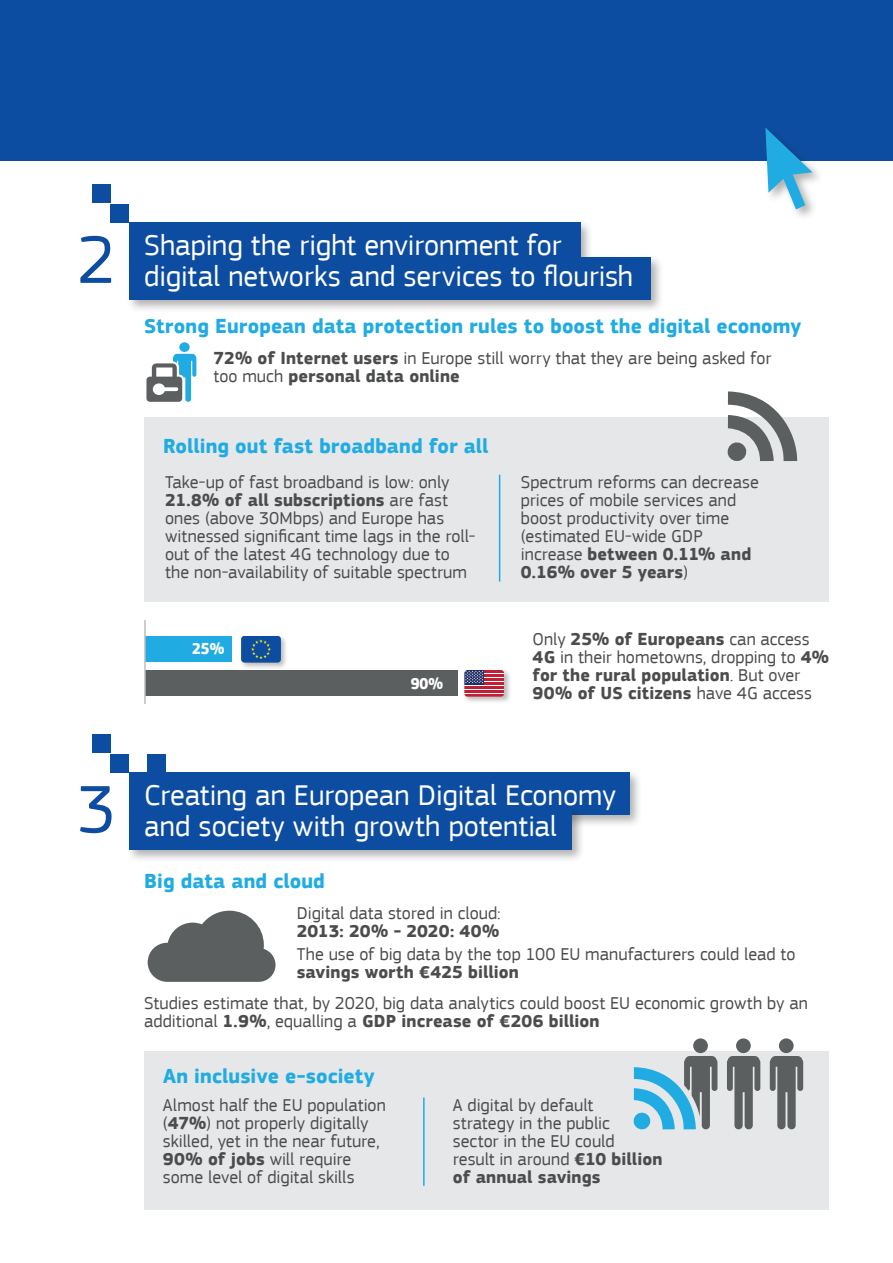
<style>
.page{position:relative;width:893px;height:1263px;background:#fff}
.page>*{position:absolute;margin:0;border:0;box-sizing:border-box;transform-origin:0 0}
.t1{font:70.2px "EC Square Sans Pro";color:#0d4da1}
.t2{font:30px/31.5px "EC Square Sans Pro";color:#fff}
.t3{font:700 21px "EC Square Sans Pro";letter-spacing:.005em;color:#20ace3}
.t4{font:18px/18px "EC Square Sans Pro";color:#4b4c4d}
.t5{font:700 18px "EC Square Sans Pro";letter-spacing:.005em;color:#4b4c4d}
.t6{font:700 16.5px "EC Square Sans Cond Pro";color:#fff}
.s1{font-weight:700}
</style>
<div class="page">
<div style="left:144px;top:417px;width:685px;height:185px;background:#e6e7e9"></div>
<div style="left:144px;top:1051px;width:685px;height:158px;background:#e6e7e9"></div>
<div style="left:0;top:0;width:893px;height:160px;background:#0d4da1"></div>
<div style="left:126px;top:219px;width:467px;height:59px;background:#231f20;opacity:.35"></div>
<div style="left:129px;top:222px;width:451px;height:43px;background:#0d4da1"></div>
<div style="left:126px;top:254px;width:538px;height:59px;background:#231f20;opacity:.35"></div>
<div style="left:129px;top:257px;width:522px;height:43px;background:#0d4da1"></div>
<div style="left:111px;top:204px;width:18px;height:18px;background:#0d4da1"></div>
<div style="left:93px;top:185px;width:18px;height:18px;background:#0d4da1"></div>
<div style="left:93px;top:734px;width:18px;height:19px;background:#0d4da1"></div>
<div style="left:126px;top:769px;width:517px;height:59px;background:#231f20;opacity:.35"></div>
<div style="left:129px;top:772px;width:500px;height:42px;background:#0d4da1"></div>
<div style="left:126px;top:804px;width:459px;height:59px;background:#231f20;opacity:.35"></div>
<div style="left:129px;top:807px;width:443px;height:42px;background:#0d4da1"></div>
<div style="left:111px;top:754px;width:18px;height:18px;background:#0d4da1"></div>
<div style="left:147px;top:754px;width:18px;height:18px;background:#0d4da1"></div>
<div style="left:763px;top:126px;width:61px;height:96px;background:#231f20;opacity:.35"></div>
<svg style="left:765px;top:128px;width:47px;height:81px"></svg>
<svg style="left:727px;top:391px;width:70px;height:70px"></svg>
<div style="left:179px;top:342px;width:11px;height:10px;background:#20ace3;border-radius:50%"></div>
<svg style="left:146px;top:354px;width:50px;height:48px"></svg>
<hr style="left:499px;top:475px;width:1px;height:106px;background:#20ace3">
<hr style="left:423px;top:1097px;width:2px;height:89px;background:#20ace3">
<div style="left:736px;top:1038px;width:15px;height:15px;background:#5b5f60;border-radius:50%"></div>
<svg style="left:727px;top:1056px;width:33px;height:73px"></svg>
<div style="left:779px;top:1038px;width:15px;height:15px;background:#5b5f60;border-radius:50%"></div>
<svg style="left:770px;top:1056px;width:33px;height:73px"></svg>
<svg style="left:633px;top:1056px;width:84px;height:73px"></svg>
<div style="left:693px;top:1038px;width:15px;height:15px;background:#5b5f60;border-radius:50%"></div>
<svg style="left:148px;top:911px;width:127px;height:71px"></svg>
<div style="left:145px;top:670px;width:312px;height:26px;background:#5b5f60"></div>
<div style="left:145px;top:636px;width:87px;height:25px;background:#20ace3"></div>
<hr style="left:144px;top:620px;width:2px;height:84px;background:#bcbdc0">
<div style="left:463px;top:668px;width:49px;height:36px;background:#231f20;opacity:.3"></div>
<svg style="left:464px;top:670px;width:40px;height:27px"></svg>
<div style="left:239px;top:635px;width:50px;height:35px;background:#231f20;opacity:.3"></div>
<svg style="left:241px;top:636px;width:40px;height:26px"></svg>
<h1 class="t1" style="left:77px;top:219px;width:41px">2</h1>
<h2 class="t2" style="left:144px;top:229px;width:491px">Shaping the right environment for digital networks and services to flourish</h2>
<p class="t3" style="left:144px;top:313px;width:659px">Strong European data protection rules to boost the digital economy</p>
<p class="t4" style="left:213px;top:349px;width:559px"><span class="s1">72% of Internet users</span> in Europe still worry that they are being asked for too much <span class="s1">personal data online</span></p>
<p class="t3" style="left:163px;top:434px;width:327px">Rolling out fast broadband for all</p>
<p class="t4" style="left:165px;top:473px;width:312px">Take-up of fast broadband is low: only <span class="s1">21.8% of all subscriptions</span> are fast ones (above 30Mbps) and Europe has witnessed significant time lags in the roll&shy;out of the latest 4G technology due to the non-availability of suitable spectrum</p>
<p class="t6" style="left:192px;top:638px;width:34px">25%</p>
<p class="t6" style="left:411px;top:673px;width:34px">90%</p>
<p class="t4" style="left:521px;top:473px;width:239px">Spectrum reforms can decrease prices of mobile services and boost productivity over time (estimated EU-wide GDP increase <span class="s1">between 0.11% and<br>0.16% over 5 years</span>)</p>
<p class="t4" style="left:533px;top:630px;width:298px">Only <span class="s1">25% of Europeans</span> can access <span class="s1">4G</span> in their hometowns, dropping to <span class="s1">4% for the rural population</span>. But over <span class="s1">90% of US citizens</span> have 4G access</p>
<h1 class="t1" style="left:77px;top:768px;width:41px">3</h1>
<h2 class="t2" style="left:144px;top:779px;width:473px">Creating an European Digital Economy and society with growth potential</h2>
<p class="t3" style="left:144px;top:868px;width:182px">Big data and cloud</p>
<p class="t4" style="left:297px;top:904px;width:206px">Digital data stored in cloud:</p>
<p class="t5" style="left:297px;top:920px;width:204px">2013: 20% - 2020: 40%</p>
<p class="t4" style="left:297px;top:945px;width:500px">The use of big data by the top 100 EU manufacturers could lead to</p>
<p class="t5" style="left:297px;top:961px;width:224px">savings worth €425 billion</p>
<p class="t4" style="left:144px;top:994px;width:665px">Studies estimate that, by 2020, big data analytics could boost EU economic growth by an additional <span class="s1">1.9%</span>, equalling a <span class="s1">GDP increase of €206 billion</span></p>
<p class="t3" style="left:163px;top:1064px;width:213px">An inclusive e-society</p>
<p class="t4" style="left:163px;top:1096px;width:224px">Almost half the EU population (<span class="s1">47%</span>) not properly digitally skilled, yet in the near future,<br><span class="s1">90% of jobs</span> will require some level of digital skills</p>
<p class="t4" style="left:453px;top:1096px;width:211px">A digital by default<br>strategy in the public<br>sector in the EU could<br>result in around <span class="s1">€10 billion of annual savings</span></p>
</div>
